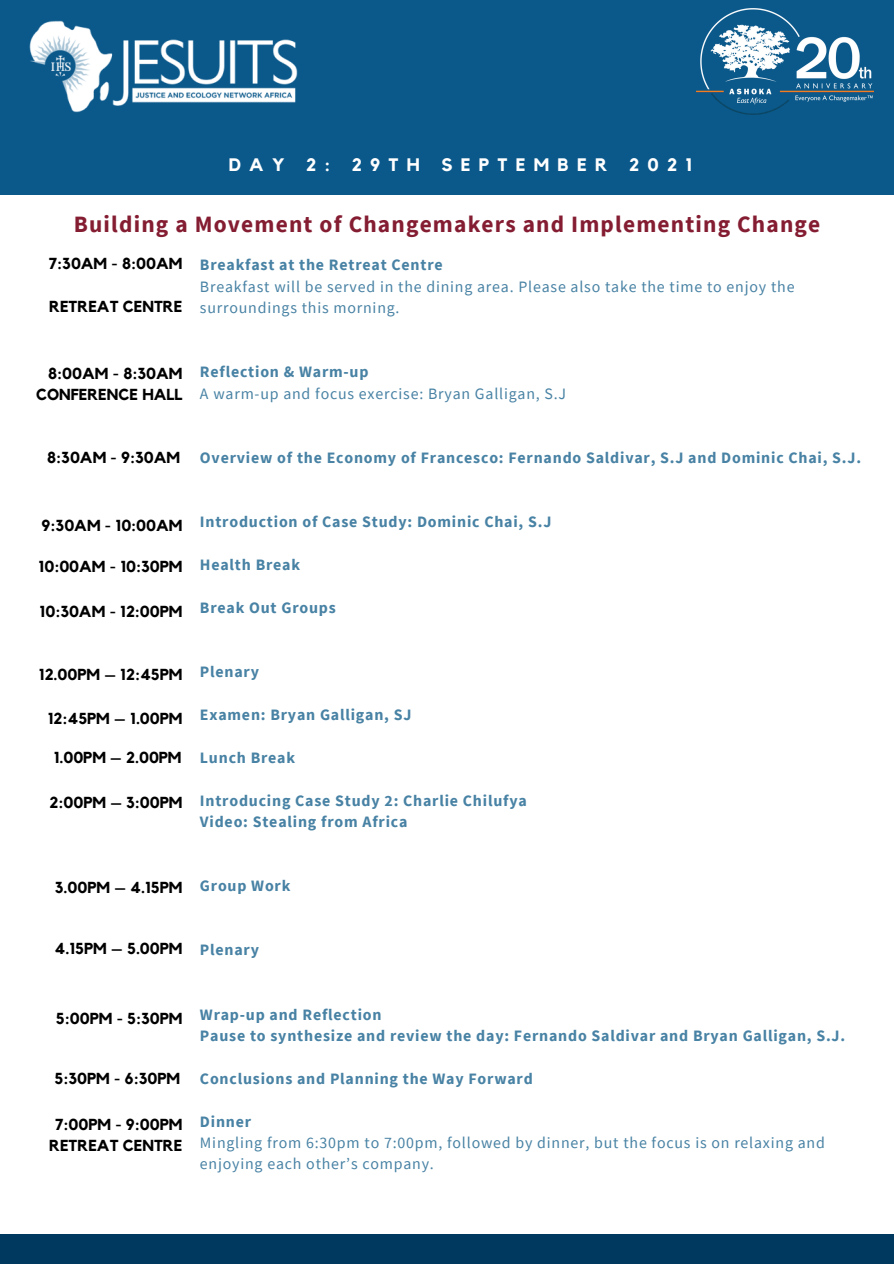
<style>
.page{position:relative;width:894px;height:1264px;background:#fff}
.page>*{position:absolute;margin:0;border:0;box-sizing:border-box;transform-origin:0 0}
.t1{font:700 23.4px "Source Sans Pro";letter-spacing:.05em;color:#841d32}
.t2{font:700 18px "Kollektif";letter-spacing:.46em;color:#fff}
.t3{font:700 15.9px "Source Sans Pro";letter-spacing:.05em;color:#4882a4}
.t4{font:700 15.9px "Kollektif";color:#000}
.t5{font:15.9px/21.5px "Source Sans Pro";letter-spacing:.05em;color:#4882a4}
</style>
<div class="page">
<div style="left:0;top:0;width:893px;height:195px;background:#0b598b"></div>
<div style="left:0;top:1234px;width:893px;height:29px;background:#00395f"></div>
<img style="left:696px;top:9px;width:177px;height:106px">
<img style="left:29px;top:20px;width:269px;height:93px">
<p class="t2" style="left:229px;top:156px;width:464px">DAY 2: 29TH SEPTEMBER 2021</p>
<p class="t1" style="left:74px;top:209px;width:747px">Building a Movement of Changemakers and Implementing Change</p>
<p class="t4" style="left:49px;top:256px;width:135px">7:30AM - 8:00AM</p>
<p class="t4" style="left:49px;top:299px;width:135px">RETREAT CENTRE</p>
<p class="t3" style="left:200px;top:255px;width:244px">Breakfast at the Retreat Centre</p>
<p class="t5" style="left:200px;top:275px;width:596px">Breakfast will be served in the dining area. Please also take the time to enjoy the surroundings this morning.</p>
<p class="t4" style="left:48px;top:366px;width:136px">8:00AM - 8:30AM</p>
<p class="t4" style="left:36px;top:387px;width:148px">CONFERENCE HALL</p>
<p class="t3" style="left:200px;top:362px;width:170px">Reflection &amp; Warm-up</p>
<p class="t5" style="left:200px;top:382px;width:367px">A warm-up and focus exercise: Bryan Galligan, S.J</p>
<p class="t4" style="left:47px;top:450px;width:134px">8:30AM - 9:30AM</p>
<p class="t3" style="left:200px;top:447px;width:662px">Overview of the Economy of Francesco: Fernando Saldivar, S.J and Dominic Chai, S.J.</p>
<p class="t4" style="left:42px;top:517px;width:142px">9:30AM - 10:00AM</p>
<p class="t4" style="left:39px;top:559px;width:145px">10:00AM - 10:30PM</p>
<p class="t4" style="left:40px;top:604px;width:144px">10:30AM - 12:00PM</p>
<p class="t3" style="left:200px;top:511px;width:353px">Introduction of Case Study: Dominic Chai, S.J</p>
<p class="t3" style="left:200px;top:554px;width:102px">Health Break</p>
<p class="t3" style="left:200px;top:597px;width:137px">Break Out Groups</p>
<p class="t4" style="left:39px;top:667px;width:145px">12.00PM – 12:45PM</p>
<p class="t4" style="left:48px;top:711px;width:136px">12:45PM – 1.00PM</p>
<p class="t4" style="left:54px;top:750px;width:129px">1.00PM – 2.00PM</p>
<p class="t4" style="left:50px;top:795px;width:134px">2:00PM – 3:00PM</p>
<p class="t3" style="left:200px;top:661px;width:61px">Plenary</p>
<p class="t3" style="left:200px;top:704px;width:213px">Examen: Bryan Galligan, SJ</p>
<p class="t3" style="left:200px;top:747px;width:97px">Lunch Break</p>
<p class="t3" style="left:200px;top:789px;width:328px">Introducing Case Study 2: Charlie Chilufya</p>
<p class="t3" style="left:200px;top:811px;width:209px">Video: Stealing from Africa</p>
<p class="t4" style="left:55px;top:880px;width:129px">3.00PM – 4.15PM</p>
<p class="t3" style="left:200px;top:875px;width:92px">Group Work</p>
<p class="t4" style="left:55px;top:941px;width:129px">4.15PM – 5.00PM</p>
<p class="t3" style="left:200px;top:939px;width:61px">Plenary</p>
<p class="t4" style="left:56px;top:1010px;width:128px">5:00PM - 5:30PM</p>
<p class="t4" style="left:54px;top:1070px;width:127px">5:30PM - 6:30PM</p>
<p class="t4" style="left:55px;top:1116px;width:129px">7:00PM - 9:00PM</p>
<p class="t4" style="left:49px;top:1138px;width:135px">RETREAT CENTRE</p>
<p class="t3" style="left:200px;top:1003px;width:183px">Wrap-up and Reflection</p>
<p class="t3" style="left:200px;top:1025px;width:646px">Pause to synthesize and review the day: Fernando Saldivar and Bryan Galligan, S.J.</p>
<p class="t3" style="left:200px;top:1068px;width:334px">Conclusions and Planning the Way Forward</p>
<p class="t3" style="left:200px;top:1110px;width:53px">Dinner</p>
<p class="t5" style="left:200px;top:1131px;width:626px">Mingling from 6:30pm to 7:00pm, followed by dinner, but the focus is on relaxing and enjoying each other’s company.</p>
</div>
